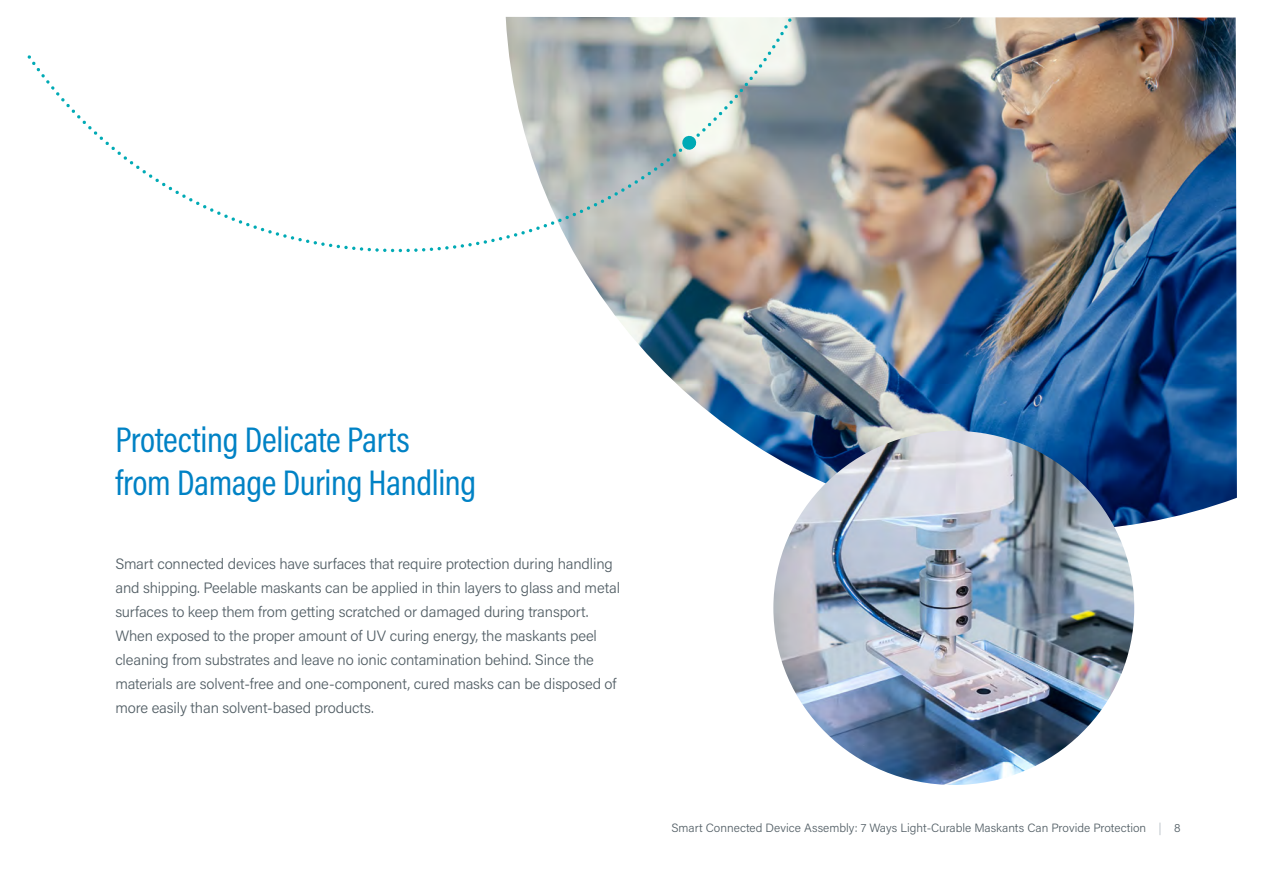
<style>
.page{position:relative;width:1263px;height:893px;background:#fff}
.page>*{position:absolute;margin:0;border:0;box-sizing:border-box;transform-origin:0 0}
.Titles_Style_1{font:36px/43.2px "Acumin Pro Cond";letter-spacing:-.01em;color:#0082c5}
.text{font:300 15px/24px "Acumin Pro";letter-spacing:-.01em;color:#525e65}
.t1{font:300 12px "Acumin Pro";color:#525e65}
.s1{color:#b1bac0}
</style>
<div class="page">
<img style="left:506px;top:17px;width:731px;height:508px">
<img style="left:773px;top:431px;width:361px;height:354px">
<svg style="left:27px;top:18px;width:765px;height:234px"></svg>
<p class="Titles_Style_1" style="left:115px;top:417px;width:362px">Protecting Delicate Parts<br>from Damage During Handling</p>
<p class="text" style="left:115px;top:552px;width:506px">Smart connected devices have surfaces that require protection during handling and shipping. Peelable maskants can be applied in thin layers to glass and metal surfaces to keep them from getting scratched or damaged during transport.<br>When exposed to the proper amount of UV curing energy, the maskants peel cleaning from substrates and leave no ionic contamination behind. Since the materials are solvent-free and one-component, cured masks can be disposed of more easily than solvent-based products.</p>
<p class="t1" style="left:671px;top:819px;width:511px">Smart Connected Device Assembly: 7 Ways Light-Curable Maskants Can Provide Protection <span class="s1">|</span> 8</p>
</div>
